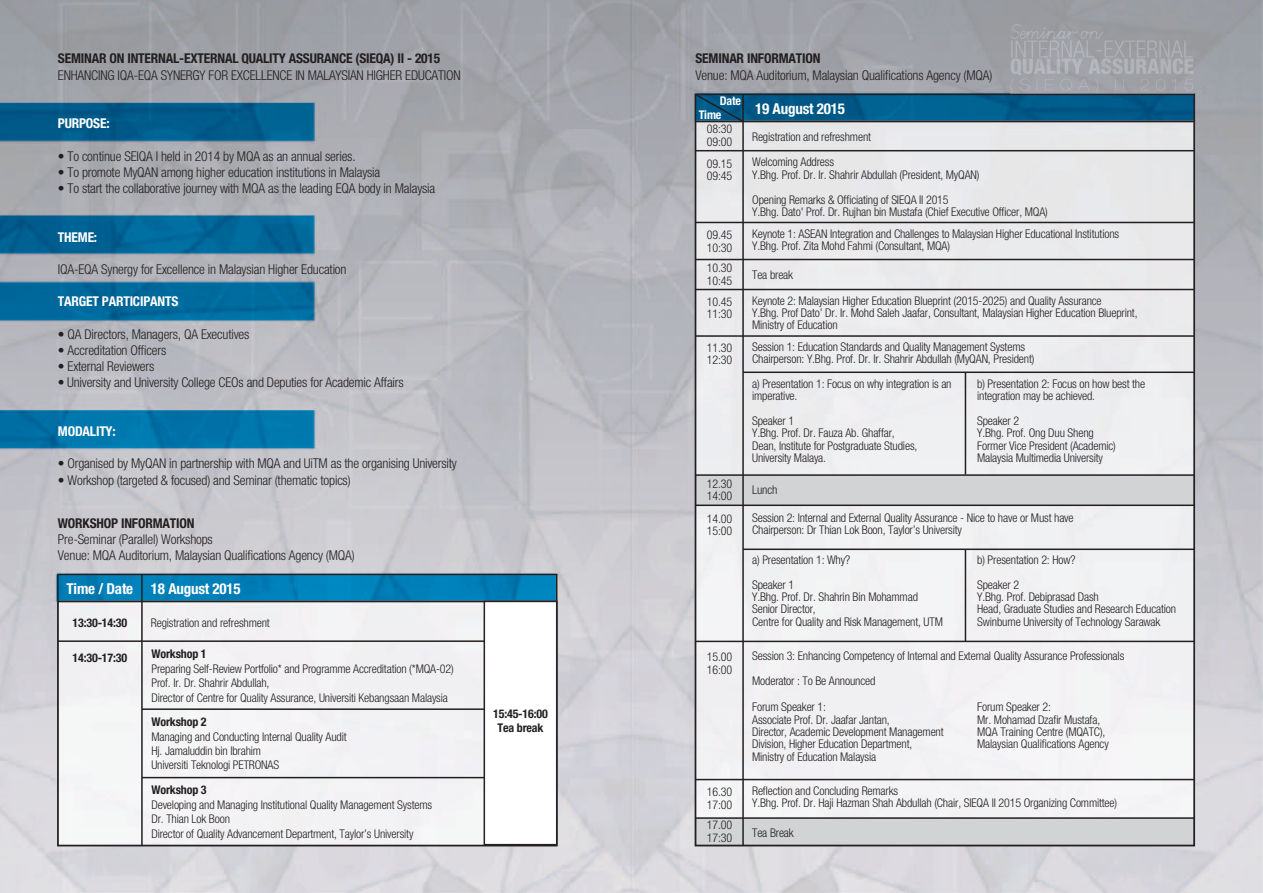
<style>
.page{position:relative;width:1263px;height:893px;background:#fff}
.page>*{position:absolute;margin:0;border:0;box-sizing:border-box;transform-origin:0 0}
.t1{font:700 condensed 15px "Helvetica Neue LT Std";letter-spacing:-.015em;color:#fff}
.t2{font:300 condensed 13.5px/16.2px "Helvetica Neue LT Std";letter-spacing:-.015em;color:#231f20}
.t3{font:700 condensed 13.5px "Helvetica Neue LT Std";letter-spacing:-.015em;color:#231f20}
.t4{font:700 condensed 13.5px "Helvetica Neue LT Std";letter-spacing:-.015em;color:#fff}
.t5{font:300 condensed 12px/12.5px "Helvetica Neue LT Std";letter-spacing:-.015em;color:#231f20}
.t6{font:700 condensed 12px/14.4px "Helvetica Neue LT Std";letter-spacing:-.015em;color:#231f20;text-align:center}
.t7{font:700 condensed 12px "Helvetica Neue LT Std";letter-spacing:-.015em;color:#fff}
</style>
<div class="page">
<img style="left:0;top:0;width:1263px;height:893px">
<div style="left:60px;top:602px;width:424px;height:241px;background:#f3f2f5"></div>
<div style="left:57px;top:574px;width:500px;height:272px;border:2px solid #231f20"></div>
<hr style="left:141px;top:574px;width:2px;height:271px;background:#231f20">
<hr style="left:58px;top:601px;width:499px;height:1px;background:#231f20">
<hr style="left:58px;top:640px;width:499px;height:2px;background:#231f20">
<hr style="left:142px;top:777px;width:415px;height:1px;background:#231f20">
<hr style="left:142px;top:708px;width:415px;height:2px;background:#231f20">
<div style="left:484px;top:601px;width:73px;height:244px;background:#fff"></div>
<div style="left:484px;top:601px;width:73px;height:244px;border:2px solid #252122"></div>
<img style="left:1010px;top:24px;width:93px;height:15px">
<img style="left:1010px;top:40px;width:183px;height:18px">
<img style="left:1010px;top:58px;width:183px;height:18px">
<img style="left:1010px;top:79px;width:183px;height:14px">
<img style="left:698px;top:122px;width:494px;height:695px">
<div style="left:698px;top:819px;width:494px;height:24px;background:#d1d3d4"></div>
<hr style="left:742px;top:94px;width:2px;height:751px;background:#231f20">
<hr style="left:965px;top:372px;width:1px;height:103px;background:#231f20">
<hr style="left:965px;top:549px;width:1px;height:92px;background:#231f20">
<hr style="left:695px;top:121px;width:499px;height:1px;background:#231f20">
<hr style="left:695px;top:150px;width:499px;height:1px;background:#231f20">
<hr style="left:695px;top:222px;width:499px;height:1px;background:#231f20">
<hr style="left:743px;top:372px;width:451px;height:1px;background:#231f20">
<hr style="left:695px;top:259px;width:499px;height:1px;background:#231f20">
<hr style="left:695px;top:289px;width:499px;height:1px;background:#231f20">
<hr style="left:695px;top:474px;width:499px;height:2px;background:#231f20">
<hr style="left:695px;top:505px;width:499px;height:1px;background:#231f20">
<hr style="left:695px;top:641px;width:499px;height:1px;background:#231f20">
<hr style="left:695px;top:779px;width:499px;height:1px;background:#231f20">
<hr style="left:695px;top:817px;width:499px;height:2px;background:#231f20">
<hr style="left:695px;top:335px;width:499px;height:2px;background:#231f20">
<hr style="left:743px;top:549px;width:451px;height:1px;background:#231f20">
<svg style="left:693px;top:92px;width:52px;height:31px;background:#175679"></svg>
<p class="t3" style="left:58px;top:50px;width:384px">SEMINAR ON INTERNAL-EXTERNAL QUALITY ASSURANCE (SIEQA) II - 2015</p>
<p class="t2" style="left:58px;top:67px;width:404px">ENHANCING IQA-EQA SYNERGY FOR EXCELLENCE IN MALAYSIAN HIGHER EDUCATION</p>
<p class="t4" style="left:58px;top:115px;width:53px">PURPOSE:</p>
<p class="t2" style="left:58px;top:148px;width:299px">• To continue SEIQA I held in 2014 by MQA as an annual series.</p>
<p class="t2" style="left:58px;top:164px;width:324px">• To promote MyQAN among higher education institutions in Malaysia</p>
<p class="t2" style="left:58px;top:180px;width:379px">• To start the collaborative journey with MQA as the leading EQA body in Malaysia</p>
<p class="t4" style="left:58px;top:229px;width:41px">THEME:</p>
<p class="t2" style="left:58px;top:261px;width:290px">IQA-EQA Synergy for Excellence in Malaysian Higher Education</p>
<p class="t4" style="left:58px;top:293px;width:122px">TARGET PARTICIPANTS</p>
<p class="t2" style="left:58px;top:326px;width:193px">• QA Directors, Managers, QA Executives</p>
<p class="t2" style="left:58px;top:342px;width:110px">• Accreditation Officers</p>
<p class="t2" style="left:58px;top:358px;width:98px">• External Reviewers</p>
<p class="t2" style="left:58px;top:374px;width:347px">• University and University College CEOs and Deputies for Academic Affairs</p>
<p class="t4" style="left:58px;top:423px;width:59px">MODALITY:</p>
<p class="t2" style="left:58px;top:455px;width:400px">• Organised by MyQAN in partnership with MQA and UiTM as the organising University</p>
<p class="t2" style="left:58px;top:472px;width:294px">• Workshop (targeted &amp; focused) and Seminar (thematic topics)</p>
<p class="t3" style="left:58px;top:515px;width:138px">WORKSHOP INFORMATION</p>
<p class="t2" style="left:58px;top:531px;width:298px">Pre-Seminar (Parallel) Workshops<br>Venue: MQA Auditorium, Malaysian Qualifications Agency (MQA)</p>
<p class="t1" style="left:67px;top:580px;width:68px">Time / Date</p>
<p class="t5" style="left:151px;top:616px;width:120px">Registration and refreshment</p>
<p class="t6" style="left:151px;top:647px;width:57px">Workshop 1</p>
<p class="t5" style="left:151px;top:661px;width:304px;line-height:14.4px">Preparing Self-Review Portfolio* and Programme Accreditation (*MQA-02)<br>Prof. Ir. Dr. Shahrir Abdullah,<br>Director of Centre for Quality Assurance, Universiti Kebangsaan Malaysia</p>
<p class="t1" style="left:151px;top:580px;width:91px">18 August 2015</p>
<p class="t6" style="left:73px;top:615px;width:56px">13:30-14:30</p>
<p class="t6" style="left:73px;top:651px;width:56px">14:30-17:30</p>
<p class="t6" style="left:151px;top:715px;width:57px">Workshop 2</p>
<p class="t5" style="left:151px;top:729px;width:197px;line-height:14.4px">Managing and Conducting Internal Quality Audit<br>Hj. Jamaluddin bin Ibrahim<br>Universiti Teknologi PETRONAS</p>
<p class="t6" style="left:151px;top:783px;width:57px">Workshop 3</p>
<p class="t5" style="left:151px;top:797px;width:282px;line-height:14.4px">Developing and Managing Institutional Quality Management Systems<br>Dr. Thian Lok Boon<br>Director of Quality Advancement Department, Taylor’s University</p>
<p class="t6" style="left:493px;top:706px;width:56px">15:45-16:00<br>Tea break</p>
<p class="t3" style="left:695px;top:50px;width:127px">SEMINAR INFORMATION</p>
<p class="t2" style="left:695px;top:67px;width:298px">Venue: MQA Auditorium, Malaysian Qualifications Agency (MQA)</p>
<p class="t7" style="left:699px;top:107px;width:24px">Time</p>
<p class="t5" style="left:752px;top:130px;width:120px">Registration and refreshment</p>
<p class="t7" style="left:720px;top:94px;width:23px">Date</p>
<p class="t1" style="left:755px;top:100px;width:91px">19 August 2015</p>
<p class="t5" style="left:707px;top:123px;width:27px">08:30<br>09:00</p>
<p class="t5" style="left:707px;top:157px;width:27px">09.15<br>09:45</p>
<p class="t5" style="left:752px;top:156px;width:229px">Welcoming Address<br>Y.Bhg. Prof. Dr. Ir. Shahrir Abdullah (President, MyQAN)</p>
<p class="t5" style="left:752px;top:193px;width:297px">Opening Remarks &amp; Officiating of SIEQA II 2015<br>Y.Bhg. Dato' Prof. Dr. Rujhan bin Mustafa (Chief Executive Officer, MQA)</p>
<p class="t5" style="left:752px;top:227px;width:368px">Keynote 1: ASEAN Integration and Challenges to Malaysian Higher Educational Institutions<br>Y.Bhg. Prof. Zita Mohd Fahmi (Consultant, MQA)</p>
<p class="t5" style="left:707px;top:229px;width:27px">09.45<br>10:30</p>
<p class="t5" style="left:707px;top:262px;width:27px">10.30<br>10:45</p>
<p class="t5" style="left:752px;top:269px;width:42px">Tea break</p>
<p class="t5" style="left:707px;top:295px;width:27px">10.45<br>11:30</p>
<p class="t5" style="left:707px;top:341px;width:27px">11.30<br>12:30</p>
<p class="t5" style="left:752px;top:294px;width:387px">Keynote 2: Malaysian Higher Education Blueprint (2015-2025) and Quality Assurance<br>Y.Bhg. Prof Dato’ Dr. Ir. Mohd Saleh Jaafar, Consultant, Malaysian Higher Education Blueprint,<br>Ministry of Education</p>
<p class="t5" style="left:752px;top:340px;width:284px">Session 1: Education Standards and Quality Management Systems<br>Chairperson: Y.Bhg. Prof. Dr. Ir. Shahrir Abdullah (MyQAN, President)</p>
<p class="t5" style="left:752px;top:377px;width:201px">a) Presentation 1: Focus on why integration is an imperative.</p>
<p class="t5" style="left:752px;top:414px;width:167px">Speaker 1<br>Y.Bhg. Prof. Dr. Fauza Ab. Ghaffar,<br>Dean, Institute for Postgraduate Studies,<br>University Malaya.</p>
<p class="t5" style="left:977px;top:377px;width:169px">b) Presentation 2: Focus on how best the integration may be achieved.</p>
<p class="t5" style="left:977px;top:414px;width:140px">Speaker 2<br>Y.Bhg. Prof. Ong Duu Sheng<br>Former Vice President (Academic)<br>Malaysia Multimedia University</p>
<p class="t5" style="left:707px;top:477px;width:27px">12.30<br>14:00</p>
<p class="t5" style="left:752px;top:483px;width:27px">Lunch</p>
<p class="t5" style="left:707px;top:512px;width:27px">14.00<br>15:00</p>
<p class="t5" style="left:752px;top:511px;width:323px">Session 2: Internal and External Quality Assurance - Nice to have or Must have<br>Chairperson: Dr Thian Lok Boon, Taylor’s University</p>
<p class="t5" style="left:752px;top:547px;width:100px;line-height:24.9px">a) Presentation 1: Why?<br>Speaker 1</p>
<p class="t5" style="left:752px;top:590px;width:192px">Y.Bhg. Prof. Dr. Shahrin Bin Mohammad<br>Senior Director,<br>Centre for Quality and Risk Management, UTM</p>
<p class="t5" style="left:977px;top:547px;width:100px;line-height:24.9px">b) Presentation 2: How?<br>Speaker 2</p>
<p class="t5" style="left:977px;top:590px;width:200px">Y.Bhg. Prof. Debiprasad Dash<br>Head, Graduate Studies and Research Education<br>Swinburne University of Technology Sarawak</p>
<p class="t5" style="left:707px;top:651px;width:27px">15.00<br>16:00</p>
<p class="t5" style="left:752px;top:643px;width:374px;line-height:24.9px">Session 3: Enhancing Competency of Internal and External Quality Assurance Professionals<br>Moderator : To Be Announced</p>
<p class="t5" style="left:752px;top:701px;width:193px">Forum Speaker 1:<br>Associate Prof. Dr. Jaafar Jantan,<br>Director, Academic Development Management Division, Higher Education Department, Ministry of Education Malaysia</p>
<p class="t5" style="left:977px;top:701px;width:133px">Forum Speaker 2:<br>Mr. Mohamad Dzafir Mustafa,<br>MQA Training Centre (MQATC),<br>Malaysian Qualifications Agency</p>
<p class="t5" style="left:707px;top:786px;width:27px">16.30<br>17:00</p>
<p class="t5" style="left:752px;top:784px;width:366px">Reflection and Concluding Remarks<br>Y.Bhg. Prof. Dr. Haji Hazman Shah Abdullah (Chair, SIEQA II 2015 Organizing Committee)</p>
<p class="t5" style="left:707px;top:819px;width:27px">17.00<br>17:30</p>
<p class="t5" style="left:752px;top:826px;width:43px">Tea Break</p>
</div>
